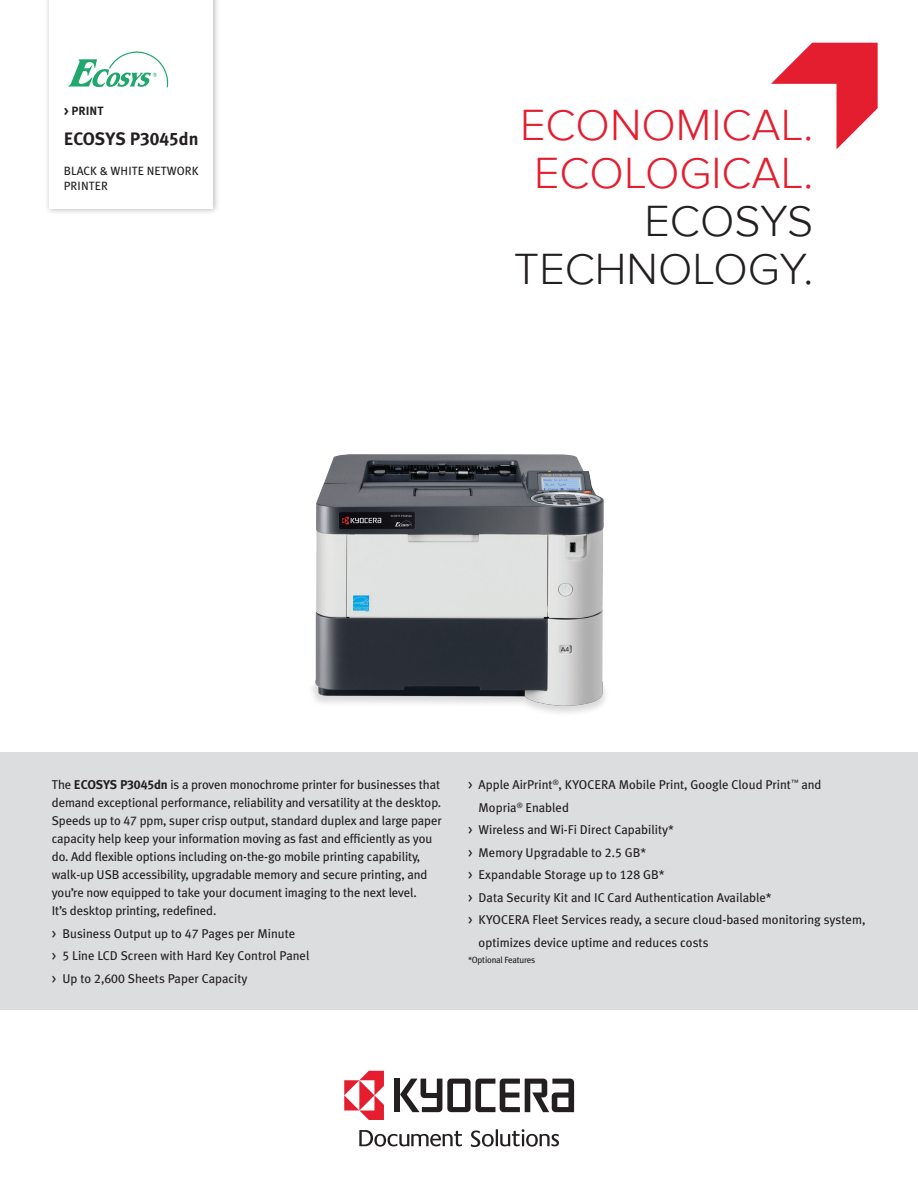
<style>
.page{position:relative;width:918px;height:1188px;background:#fff}
.page>*{position:absolute;margin:0;border:0;box-sizing:border-box;transform-origin:0 0}
.t1{font:300 45px/48px "Proxima Nova";color:#e41d2f;text-align:center}
.t2{font:300 45px/48px "Proxima Nova";color:#231f20;text-align:right}
.t3{font:18px "Meta Plus Bold Caps";color:#231f20}
.t4{font:12.75px/18px "Meta Plus";letter-spacing:-.01em;color:#231f20}
.t5{font:12px/15px "Meta Plus";letter-spacing:.005em;color:#231f20}
.t6{font:12px "Meta Plus Bold Caps";color:#231f20}
.t7{font:9px "Meta Plus";letter-spacing:-.025em;color:#231f20}
.s1{font-family:"Meta Plus";font-weight:700}
.s2{font-weight:700}
.s3{font-family:"Meta Plus Bold Caps"}
.s4{font-family:"Meta Plus Book Caps"}
</style>
<div class="page">
<svg style="left:771px;top:43px;width:107px;height:106px"></svg>
<div style="left:44px;top:0;width:176px;height:215px;background:#231f20;opacity:.3"></div>
<div style="left:49px;top:0;width:164px;height:208px;background:#fff"></div>
<svg style="left:68px;top:51px;width:100px;height:37px"></svg>
<div style="left:394px;top:1079px;width:6px;height:33px;background:#231f20"></div>
<svg style="left:400px;top:1079px;width:174px;height:33px"></svg>
<svg style="left:344px;top:1071px;width:40px;height:49px"></svg>
<svg style="left:471px;top:1129px;width:88px;height:18px"></svg>
<svg style="left:359px;top:1130px;width:103px;height:17px"></svg>
<div style="left:0;top:752px;width:918px;height:258px;background:#dcdddf"></div>
<img style="left:312px;top:454px;width:294px;height:259px">
<p class="t6" style="left:64px;top:104px;width:41px">&gt; PRINT</p>
<h2 class="t3" style="left:64px;top:129px;width:136px">ECOSYS <span class="s1">P</span>3045<span class="s1">dn</span></h2>
<p class="t5" style="left:64px;top:163px;width:137px">BLACK &amp; WHITE NETWORK<br>PRINTER</p>
<h1 class="t1" style="left:520px;top:101px;width:295px">ECONOMICAL.<br>ECOLOGICAL.</h1>
<h1 class="t2" style="left:514px;top:197px;width:301px">ECOSYS<br>TECHNOLOGY.</h1>
<p class="t4" style="left:52px;top:776px;width:391px">The <span class="s2">ECOSYS P</span><span class="s3">3045</span><span class="s2">dn</span> is a proven monochrome printer for businesses that demand exceptional performance, reliability and versatility at the desktop.<br>Speeds up to <span class="s4">47</span> ppm, super crisp output, standard duplex and large paper capacity help keep your information moving as fast and efficiently as you do. Add flexible options including on-the-go mobile printing capability, walk-up USB accessibility, upgradable memory and secure printing, and you’re now equipped to take your document imaging to the next level.<br>It’s desktop printing, redefined.</p>
<p class="t4" style="left:52px;top:922px;width:259px;line-height:22.5px"><span class="s4">&gt;</span> Business Output up to <span class="s4">47</span> Pages per Minute<br><span class="s4">&gt; 5</span> Line LCD Screen with Hard Key Control Panel <span class="s4">&gt;</span> Up to <span class="s4">2,600</span> Sheets Paper Capacity</p>
<p class="t4" style="left:468px;top:776px;width:355px"><span class="s4">&gt;</span> Apple AirPrint<sup>®</sup>, KYOCERA Mobile Print, Google Cloud Print<sup>™</sup> and</p>
<p class="t4" style="left:479px;top:798px;width:92px">Mopria<sup>®</sup> Enabled</p>
<p class="t4" style="left:468px;top:821px;width:208px"><span class="s4">&gt;</span> Wireless and Wi-Fi Direct Capability*</p>
<p class="t4" style="left:468px;top:843px;width:180px"><span class="s4">&gt;</span> Memory Upgradable to <span class="s4">2.5</span> GB*</p>
<p class="t4" style="left:468px;top:866px;width:198px"><span class="s4">&gt;</span> Expandable Storage up to <span class="s4">128</span> GB*</p>
<p class="t4" style="left:468px;top:888px;width:305px"><span class="s4">&gt;</span> Data Security Kit and IC Card Authentication Available*</p>
<p class="t4" style="left:468px;top:911px;width:399px"><span class="s4">&gt;</span> KYOCERA Fleet Services ready, a secure cloud-based monitoring system,</p>
<p class="t4" style="left:479px;top:933px;width:231px">optimizes device uptime and reduces costs</p>
<p class="t7" style="left:468px;top:955px;width:69px">*Optional Features</p>
</div>
